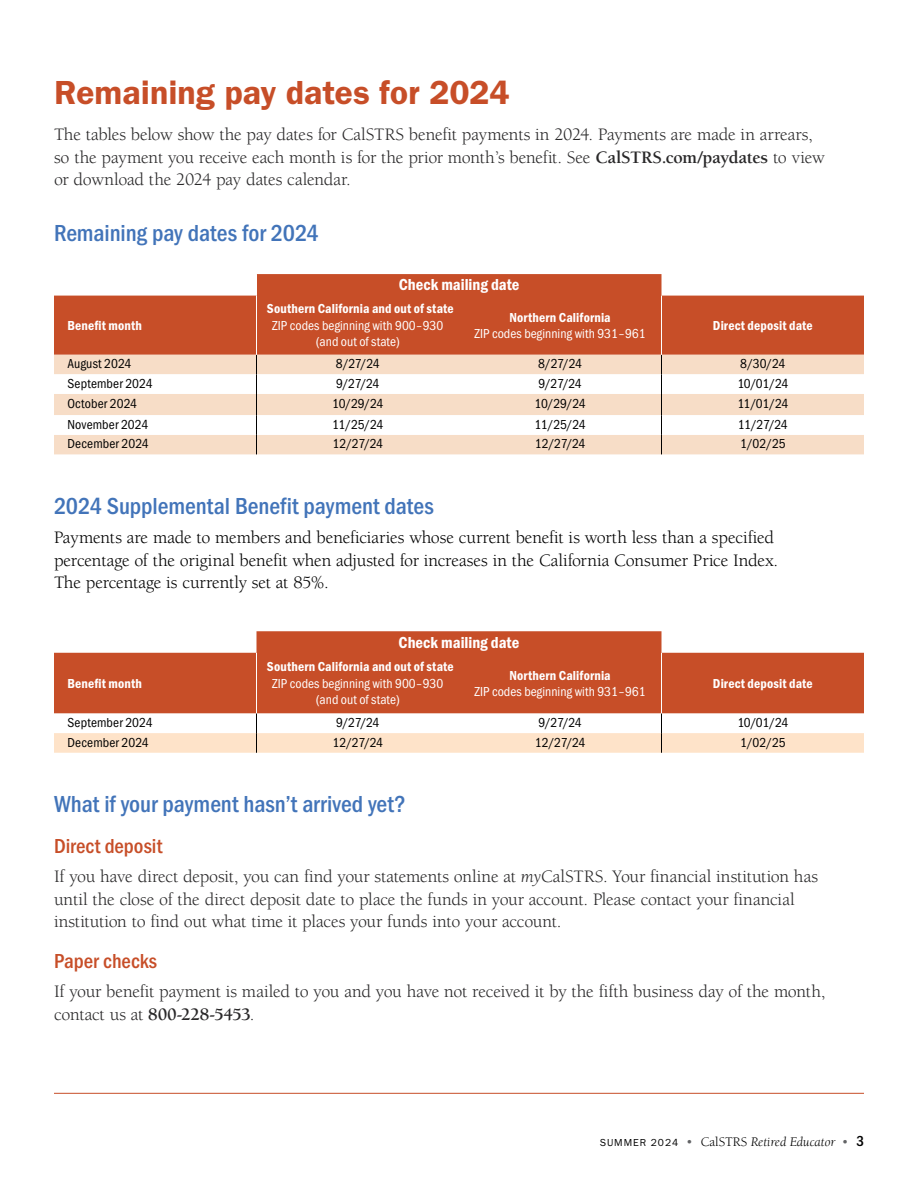
<style>
.page{position:relative;width:918px;height:1188px;background:#fff}
.page>*{position:absolute;margin:0;border:0;box-sizing:border-box;transform-origin:0 0}
.t1{font:34.5px "Franklin Gothic URW Dem";letter-spacing:-.005em;color:#c74e28}
.t2{font:500 24px "Franklin Gothic URW Cond";letter-spacing:-.005em;color:#4274b9}
.t3{font:500 21px "Franklin Gothic URW Cond";color:#c74e28}
.t4{font:18px/22.5px "Berkeley Std";letter-spacing:-.01em;color:#292829}
.t5{font:18px/22.5px "Berkeley Std";letter-spacing:-.01em;color:#000}
.t6{font:16.5px "Franklin Gothic URW Con Dem";color:#fff}
.t7{font:13.5px "Franklin Gothic URW Cond";color:#000}
.t8{font:13.5px/16.2px "Franklin Gothic URW Cond";color:#fff;text-align:center}
.t9{font:13.5px "Franklin Gothic URW Con Dem";letter-spacing:.01em;color:#fff}
.t10{font:italic 13.5px "Berkeley Std";color:#000}
.s1{font-weight:700}
.s2{font-family:"Franklin Gothic URW Con Dem"}
.s3{font-style:italic}
.s4{font-family:"Franklin Gothic URW Boo";font-style:normal;font-size:10.5px}
.s5{font-style:normal;color:#636466}
.s6{font-style:normal}
.s7{font-family:"Franklin Gothic URW Cond";font-weight:500;font-style:normal;font-size:15px}
</style>
<div class="page">
<hr style="left:54px;top:1093px;width:810px;height:1px;background:#c74e28">
<svg style="left:54px;top:631px;width:810px;height:83px;background:#ce6746"></svg>
<hr style="left:256px;top:653px;width:1px;height:61px;background:#fff">
<hr style="left:661px;top:653px;width:1px;height:61px;background:#fff">
<svg style="left:54px;top:714px;width:810px;height:39px"></svg>
<svg style="left:54px;top:274px;width:810px;height:81px;background:#ce6645"></svg>
<div style="left:54px;top:355px;width:810px;height:99px;background:#f7ddc7"></div>
<svg style="left:54px;top:374px;width:810px;height:61px"></svg>
<svg style="left:256px;top:355px;width:1px;height:99px"></svg>
<svg style="left:661px;top:355px;width:1px;height:99px"></svg>
<hr style="left:661px;top:296px;width:1px;height:59px;background:#fff">
<svg style="left:256px;top:274px;width:1px;height:22px"></svg>
<hr style="left:256px;top:296px;width:1px;height:59px;background:#fff">
<h2 class="t1" style="left:54px;top:71px;width:457px">Remaining pay dates for 2024</h2>
<p class="t4" style="left:54px;top:123px;width:772px">The tables below show the pay dates for CalSTRS benefit payments in 2024. Payments are made in arrears, so the payment you receive each month is for the prior month’s benefit. See <span class="s1">CalSTRS.com/paydates</span> to view or download the 2024 pay dates calendar.</p>
<h3 class="t2" style="left:54px;top:216px;width:266px">Remaining pay dates for 2024</h3>
<p class="t9" style="left:68px;top:316px;width:76px">Benefit month</p>
<p class="t6" style="left:399px;top:274px;width:122px">Check mailing date</p>
<p class="t8" style="left:267px;top:300px;width:188px"><span class="s2">Southern California and out of state<br></span>ZIP codes beginning with 900–930 (and out of state)</p>
<p class="t8" style="left:475px;top:308px;width:173px"><span class="s2">Northern California<br></span>ZIP codes beginning with 931–961</p>
<p class="t9" style="left:713px;top:316px;width:101px">Direct deposit date</p>
<p class="t7" style="left:68px;top:354px;width:66px">August 2024</p>
<p class="t7" style="left:336px;top:354px;width:45px">8/27/24</p>
<p class="t7" style="left:538px;top:354px;width:45px">8/27/24</p>
<p class="t7" style="left:740px;top:354px;width:47px">8/30/24</p>
<p class="t7" style="left:68px;top:374px;width:87px">September 2024</p>
<p class="t7" style="left:336px;top:374px;width:45px">9/27/24</p>
<p class="t7" style="left:538px;top:374px;width:45px">9/27/24</p>
<p class="t7" style="left:737px;top:374px;width:53px">10/01/24</p>
<p class="t7" style="left:68px;top:393px;width:71px">October 2024</p>
<p class="t7" style="left:332px;top:393px;width:53px">10/29/24</p>
<p class="t7" style="left:535px;top:393px;width:53px">10/29/24</p>
<p class="t7" style="left:737px;top:393px;width:53px">11/01/24</p>
<p class="t7" style="left:68px;top:415px;width:82px">November 2024</p>
<p class="t7" style="left:332px;top:415px;width:53px">11/25/24</p>
<p class="t7" style="left:535px;top:415px;width:53px">11/25/24</p>
<p class="t7" style="left:738px;top:415px;width:52px">11/27/24</p>
<p class="t7" style="left:68px;top:434px;width:83px">December 2024</p>
<p class="t7" style="left:332px;top:434px;width:52px">12/27/24</p>
<p class="t7" style="left:535px;top:434px;width:52px">12/27/24</p>
<p class="t7" style="left:740px;top:434px;width:47px">1/02/25</p>
<h3 class="t2" style="left:54px;top:489px;width:381px">2024 Supplemental Benefit payment dates</h3>
<p class="t5" style="left:54px;top:526px;width:726px">Payments are made to members and beneficiaries whose current benefit is worth less than a specified percentage of the original benefit when adjusted for increases in the California Consumer Price Index.<br>The percentage is currently set at 85%.</p>
<p class="t9" style="left:68px;top:674px;width:76px">Benefit month</p>
<p class="t6" style="left:399px;top:631px;width:122px">Check mailing date</p>
<p class="t8" style="left:267px;top:658px;width:188px"><span class="s2">Southern California and out of state<br></span>ZIP codes beginning with 900–930 (and out of state)</p>
<p class="t8" style="left:475px;top:666px;width:173px"><span class="s2">Northern California<br></span>ZIP codes beginning with 931–961</p>
<p class="t9" style="left:713px;top:674px;width:101px">Direct deposit date</p>
<p class="t7" style="left:68px;top:713px;width:87px">September 2024</p>
<p class="t7" style="left:336px;top:713px;width:45px">9/27/24</p>
<p class="t7" style="left:538px;top:713px;width:45px">9/27/24</p>
<p class="t7" style="left:737px;top:713px;width:53px">10/01/24</p>
<p class="t7" style="left:68px;top:733px;width:83px">December 2024</p>
<p class="t7" style="left:332px;top:733px;width:52px">12/27/24</p>
<p class="t7" style="left:535px;top:733px;width:52px">12/27/24</p>
<p class="t7" style="left:740px;top:733px;width:47px">1/02/25</p>
<h3 class="t2" style="left:54px;top:787px;width:354px">What if your payment hasn’t arrived yet?</h3>
<h4 class="t3" style="left:54px;top:831px;width:110px">Direct deposit</h4>
<p class="t4" style="left:54px;top:866px;width:766px">If you have direct deposit, you can find your statements online at <span class="s3">my</span>CalSTRS. Your financial institution has until the close of the direct deposit date to place the funds in your account. Please contact your financial institution to find out what time it places your funds into your account.</p>
<h4 class="t3" style="left:54px;top:946px;width:105px">Paper checks</h4>
<p class="t4" style="left:54px;top:981px;width:773px">If your benefit payment is mailed to you and you have not received it by the fifth business day of the month, contact us at <span class="s1">800-228-5453</span>.</p>
<p class="t10" style="left:600px;top:1135px;width:265px"><span class="s4">SUMMER 2024</span> <span class="s5">•</span> <span class="s6">CalSTRS</span> Retired Educator <span class="s5">•</span> <span class="s7">3</span></p>
</div>
